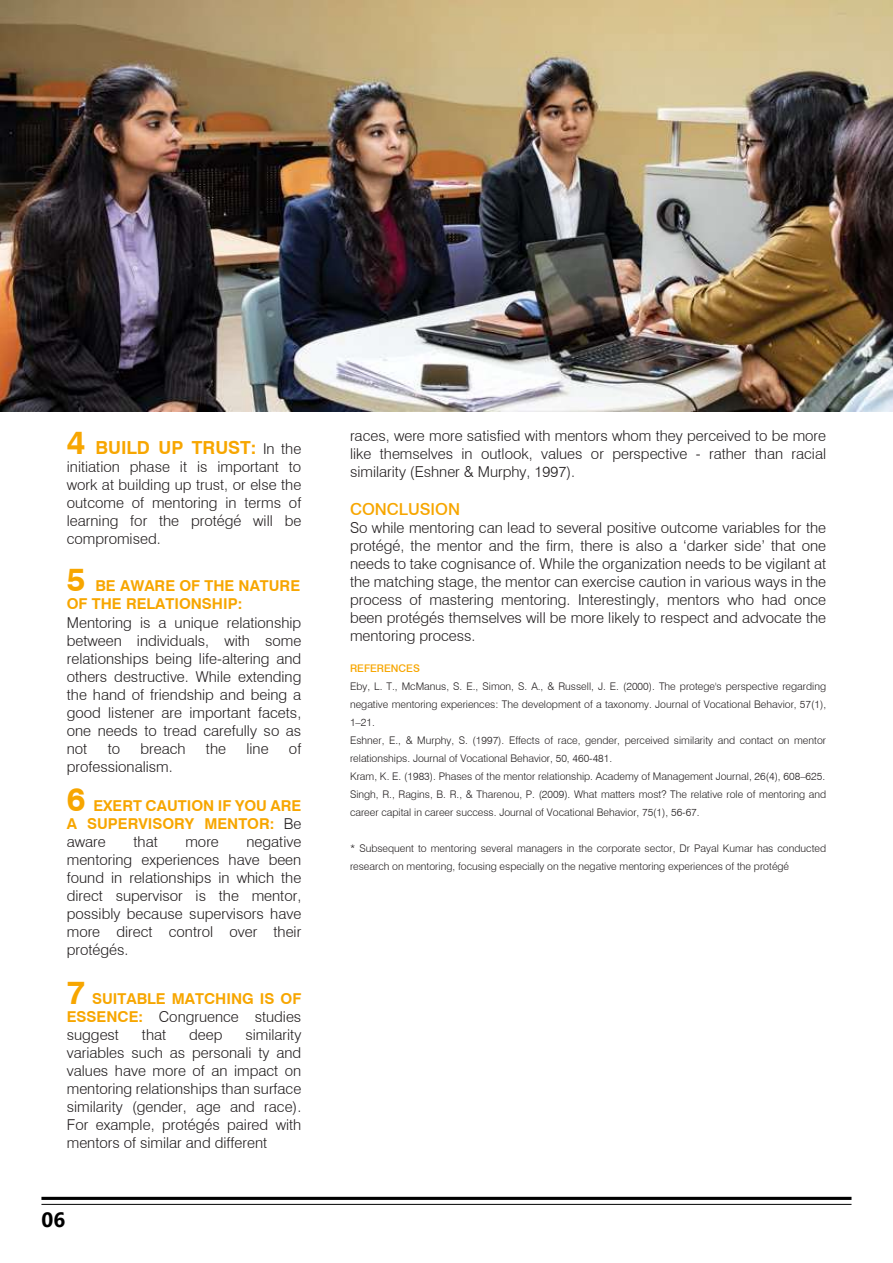
<style>
.page{position:relative;width:893px;height:1263px;background:#fff}
.page>*{position:absolute;margin:0;border:0;box-sizing:border-box;transform-origin:0 0}
.t1{font:700 20.7px "Segoe UI";color:#000}
.t2{font:700 18px "Swiss 721 BT";color:#f7a600}
.t3{font:500 16.5px "Swiss 721 BT";color:#f7a600}
.t4{font:300 15px/18px "Swiss 721 BT";color:#231f20;text-align:justify}
.t5{font:700 15px/18px "Swiss 721 BT";color:#f7a600;text-align:justify}
.t6{font:300 10.5px/18px "Swiss 721 BT";color:#231f20}
.t7{font:500 10.5px "Swiss 721 BT";color:#f7a600}
.s1{font-size:33px}
.s2{font-weight:300;font-size:15px;color:#231f20}
.s3{font-weight:300;color:#231f20}
</style>
<div class="page">
<img style="left:0;top:0;width:893px;height:411px">
<hr style="left:41px;top:1197px;width:810px;height:3px;background:#000">
<hr style="left:41px;top:1204px;width:810px;height:1px;background:#000">
<p class="t2" style="left:67px;top:437px;width:236px"><span class="s1">4</span> BUILD UP TRUST: <span class="s2">In the</span></p>
<p class="t4" style="left:67px;top:458px;width:236px">initiation phase it is important to work at building up trust, or else the outcome of mentoring in terms of learning for the protégé will be compromised.</p>
<p class="t5" style="left:67px;top:576px;width:235px"><span class="s1">5</span> BE AWARE OF THE NATURE<br>OF THE RELATIONSHIP:</p>
<p class="t4" style="left:67px;top:613px;width:236px">Mentoring is a unique relationship between individuals, with some relationships being life-altering and others destructive. While extending the hand of friendship and being a good listener are important facets, one needs to tread carefully so as not</p>
<p class="t4" style="left:108px;top:739px;width:14px">to</p>
<p class="t4" style="left:140px;top:739px;width:47px">breach</p>
<p class="t4" style="left:206px;top:739px;width:22px">the</p>
<p class="t4" style="left:246px;top:739px;width:24px">line</p>
<p class="t4" style="left:289px;top:739px;width:14px">of</p>
<p class="t4" style="left:67px;top:757px;width:107px">professionalism.</p>
<p class="t5" style="left:67px;top:797px;width:236px"><span class="s1">6</span> EXERT CAUTION IF YOU ARE A SUPERVISORY MENTOR: <span class="s3">Be aware</span></p>
<p class="t4" style="left:67px;top:833px;width:236px;text-indent:180px">negative mentoring experiences have been found in relationships in which the direct supervisor is the mentor, possibly because supervisors have more direct control over their protégés.</p>
<p class="t5" style="left:67px;top:989px;width:236px"><span class="s1">7</span> SUITABLE MATCHING IS OF ESSENCE: <span class="s3">Congruence studies suggest</span></p>
<p class="t4" style="left:133px;top:833px;width:26px">that</p>
<p class="t4" style="left:185px;top:833px;width:35px">more</p>
<p class="t4" style="left:67px;top:1025px;width:236px;text-indent:179px">similarity variables such as personali ty and values have more of an impact on mentoring relationships than surface similarity (gender, age and race).<br>For example, protégés paired with mentors of similar and different</p>
<p class="t4" style="left:142px;top:1025px;width:26px">that</p>
<p class="t4" style="left:189px;top:1025px;width:35px">deep</p>
<h1 class="t1" style="left:41px;top:1200px;width:25px">06</h1>
<p class="t4" style="left:350px;top:427px;width:478px">races, were more satisfied with mentors whom they perceived to be more like themselves in outlook, values or perspective - rather than racial similarity (Eshner &amp; Murphy, 1997).</p>
<p class="t3" style="left:350px;top:499px;width:112px">CONCLUSION</p>
<p class="t4" style="left:350px;top:519px;width:478px">So while mentoring can lead to several positive outcome variables for the protégé, the mentor and the firm, there is also a ‘darker side’ that one needs to take cognisance of. While the organization needs to be vigilant at the matching stage, the mentor can exercise caution in various ways in the process of mastering mentoring. Interestingly, mentors who had once been protégés themselves will be more likely to respect and advocate the mentoring process.</p>
<p class="t7" style="left:350px;top:662px;width:71px">REFERENCES</p>
<p class="t6" style="left:350px;top:677px;width:478px">Eby, L. T., McManus, S. E., Simon, S. A., &amp; Russell, J. E. (2000). The protege's perspective regarding negative mentoring experiences: The development of a taxonomy. Journal of Vocational Behavior, 57(1), 1–21.<br>Eshner, E., &amp; Murphy, S. (1997). Effects of race, gender, perceived similarity and contact on mentor relationships. Journal of Vocational Behavior, 50, 460-481.<br>Kram, K. E. (1983). Phases of the mentor relationship. Academy of Management Journal, 26(4), 608–625.<br>Singh, R., Ragins, B. R., &amp; Tharenou, P. (2009). What matters most? The relative role of mentoring and career capital in career success. Journal of Vocational Behavior, 75(1), 56-67.</p>
<p class="t6" style="left:350px;top:839px;width:478px">* Subsequent to mentoring several managers in the corporate sector, Dr Payal Kumar has conducted research on mentoring, focusing especially on the negative mentoring experiences of the protégé</p>
</div>
